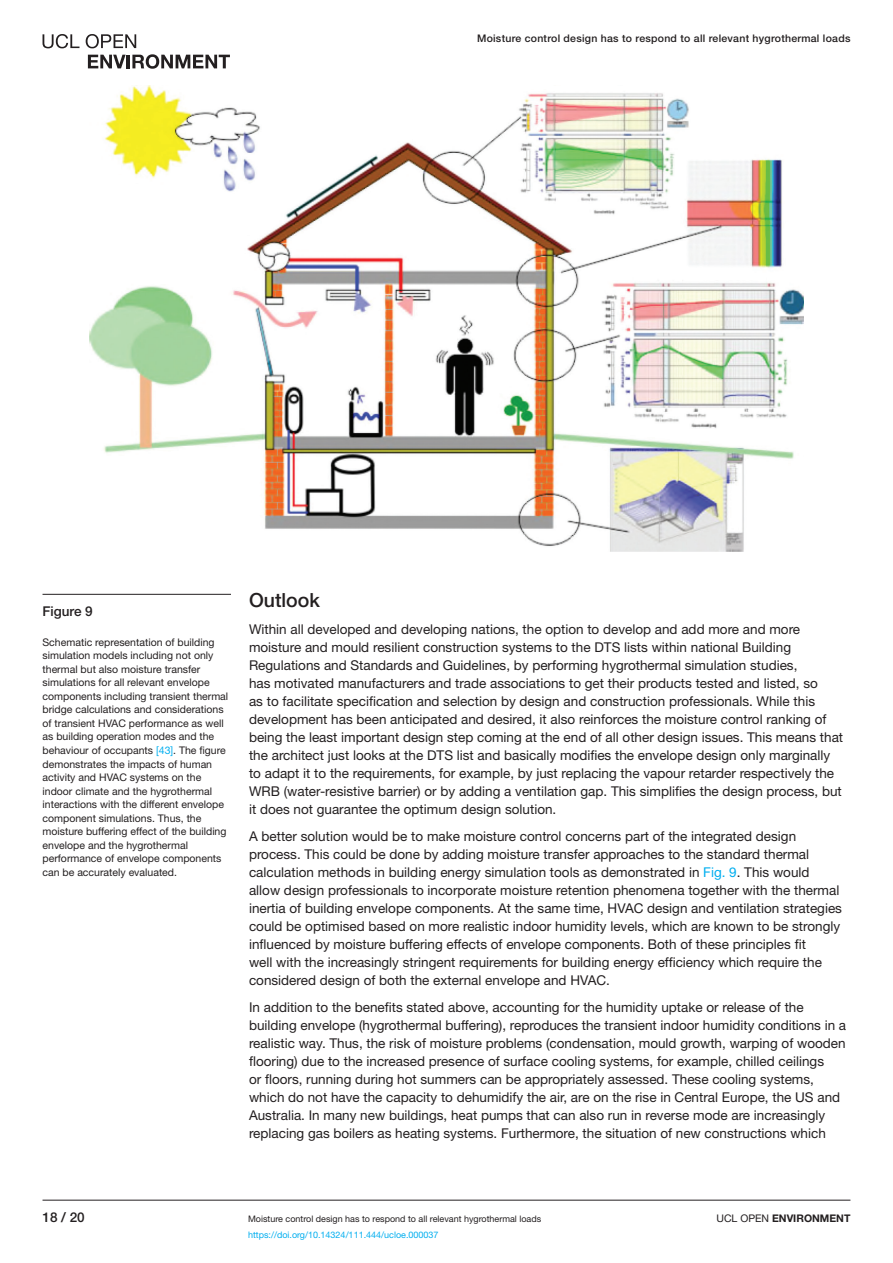
<style>
.page{position:relative;width:893px;height:1263px;background:#fff}
.page>*{position:absolute;margin:0;border:0;box-sizing:border-box;transform-origin:0 0}
.t1{font:500 19.5px "Helvetica Neue LT Std";color:#231f20}
.t2{font:13.5px/18px "Helvetica Neue LT Std";color:#231f20}
.t3{font:500 13.5px "Helvetica Neue LT Std";color:#231f20}
.t4{font:10.5px/13.5px "Helvetica Neue LT Std";color:#231f20}
.t5{font:500 10.5px "Helvetica Neue LT Std";letter-spacing:.025em;color:#231f20}
.t6{font:700 10.5px "Helvetica Neue LT Std";color:#231f20}
.t7{font:9px "Helvetica Neue LT Std";color:#231f20}
.t8{font:9px "Helvetica Neue LT Std";color:#00aeef}
.s1{color:#00aeef}
.s2{font-weight:400}
</style>
<div class="page">
<hr style="left:43px;top:1200px;width:807px;height:1px;background:#231f20">
<svg style="left:43px;top:34px;width:36px;height:14px"></svg>
<svg style="left:86px;top:34px;width:50px;height:14px"></svg>
<svg style="left:88px;top:54px;width:142px;height:15px"></svg>
<img style="left:89px;top:86px;width:715px;height:466px">
<hr style="left:43px;top:594px;width:188px;height:1px;background:#231f20">
<p class="t5" style="left:477px;top:32px;width:375px">Moisture control design has to respond to all relevant hygrothermal loads</p>
<p class="t3" style="left:43px;top:603px;width:52px">Figure 9</p>
<p class="t4" style="left:43px;top:635px;width:187px">Schematic representation of building simulation models including not only thermal but also moisture transfer simulations for all relevant envelope components including transient thermal bridge calculations and considerations of transient HVAC performance as well as building operation modes and the behaviour of occupants <span class="s1">[43]</span>. The figure demonstrates the impacts of human activity and HVAC systems on the indoor climate and the hygrothermal interactions with the different envelope component simulations. Thus, the moisture buffering effect of the building envelope and the hygrothermal performance of envelope components can be accurately evaluated.</p>
<h1 class="t1" style="left:249px;top:589px;width:72px">Outlook</h1>
<p class="t2" style="left:249px;top:620px;width:596px">Within all developed and developing nations, the option to develop and add more and more moisture and mould resilient construction systems to the DTS lists within national Building Regulations and Standards and Guidelines, by performing hygrothermal simulation studies,<br>has motivated manufacturers and trade associations to get their products tested and listed, so<br>as to facilitate specification and selection by design and construction professionals. While this development has been anticipated and desired, it also reinforces the moisture control ranking of being the least important design step coming at the end of all other design issues. This means that the architect just looks at the DTS list and basically modifies the envelope design only marginally to adapt it to the requirements, for example, by just replacing the vapour retarder respectively the WRB (water-resistive barrier) or by adding a ventilation gap. This simplifies the design process, but it does not guarantee the optimum design solution.</p>
<p class="t2" style="left:249px;top:827px;width:595px">A better solution would be to make moisture control concerns part of the integrated design process. This could be done by adding moisture transfer approaches to the standard thermal calculation methods in building energy simulation tools as demonstrated in <span class="s1">Fig. 9</span>. This would allow design professionals to incorporate moisture retention phenomena together with the thermal inertia of building envelope components. At the same time, HVAC design and ventilation strategies could be optimised based on more realistic indoor humidity levels, which are known to be strongly influenced by moisture buffering effects of envelope components. Both of these principles fit<br>well with the increasingly stringent requirements for building energy efficiency which require the considered design of both the external envelope and HVAC.</p>
<p class="t2" style="left:249px;top:998px;width:599px">In addition to the benefits stated above, accounting for the humidity uptake or release of the building envelope (hygrothermal buffering), reproduces the transient indoor humidity conditions in a realistic way. Thus, the risk of moisture problems (condensation, mould growth, warping of wooden flooring) due to the increased presence of surface cooling systems, for example, chilled ceilings<br>or floors, running during hot summers can be appropriately assessed. These cooling systems, which do not have the capacity to dehumidify the air, are on the rise in Central Europe, the US and Australia. In many new buildings, heat pumps that can also run in reverse mode are increasingly replacing gas boilers as heating systems. Furthermore, the situation of new constructions which</p>
<p class="t3" style="left:43px;top:1209px;width:44px">18 / 20</p>
<p class="t7" style="left:248px;top:1213px;width:295px">Moisture control design has to respond to all relevant hygrothermal loads</p>
<p class="t6" style="left:716px;top:1211px;width:135px"><span class="s2">UCL OPEN</span> ENVIRONMENT</p>
<p class="t8" style="left:248px;top:1229px;width:192px">https://doi.org/10.14324/111.444/ucloe.000037</p>
</div>
